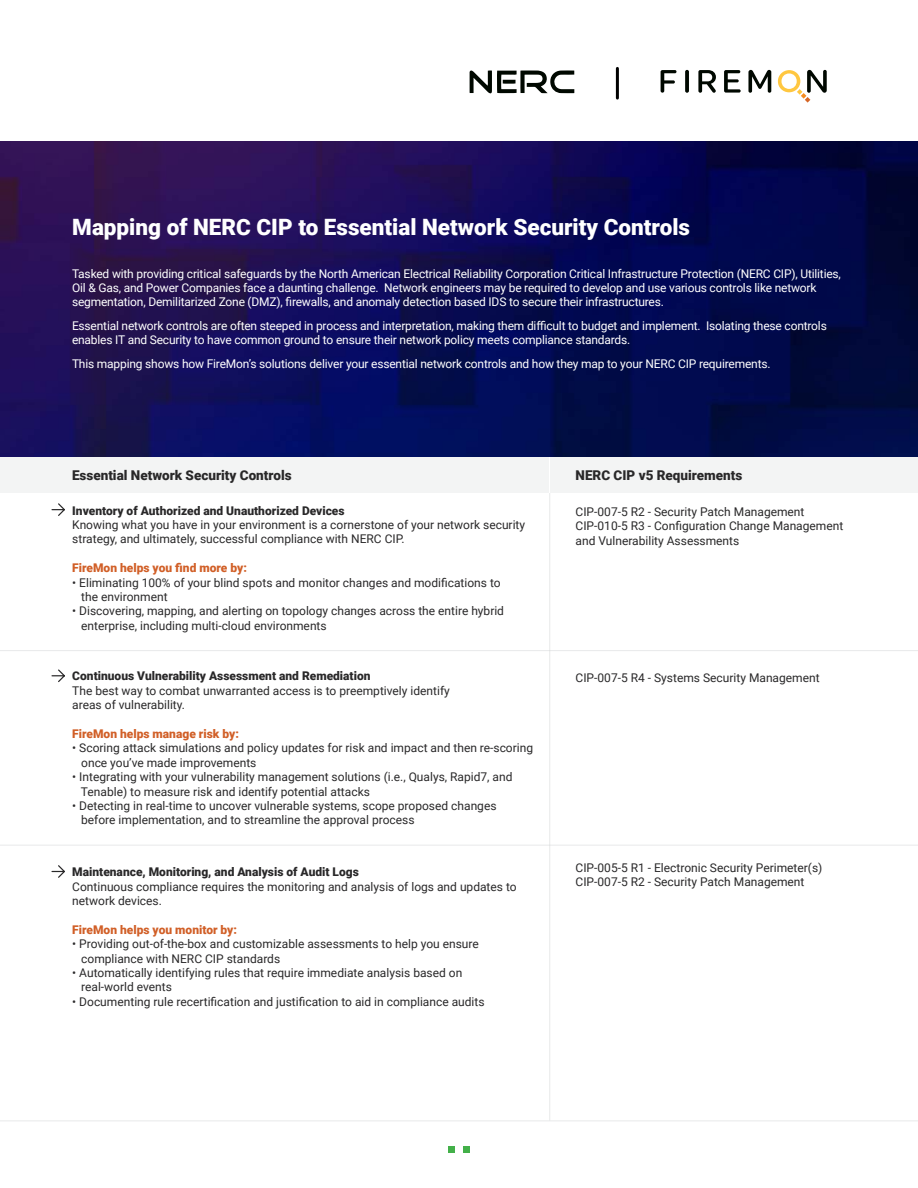
<style>
.page{position:relative;width:918px;height:1188px;background:#fff}
.page>*{position:absolute;margin:0;border:0;box-sizing:border-box;transform-origin:0 0}
.t1{font:900 22.5px "Roboto";color:#fff}
.t2{font:900 13.5px "Roboto";color:#292829}
.t3{font:12px/14.4px "Roboto";color:#292829}
.t4{font:12px/14.4px "Roboto";letter-spacing:-.015em;color:#fff}
.t5{font:900 12px "Roboto";color:#292829}
.t6{font:900 12px "Roboto";color:#d15f27}
</style>
<div class="page">
<img style="left:0;top:141px;width:918px;height:316px">
<div style="left:448px;top:1146px;width:7px;height:7px;background:#43b049"></div>
<div style="left:463px;top:1146px;width:7px;height:7px;background:#43b049"></div>
<div style="left:0;top:457px;width:549px;height:36px;background:#f3f4f4"></div>
<div style="left:550px;top:457px;width:368px;height:36px;background:#f3f4f4"></div>
<hr style="left:549px;top:493px;width:1px;height:628px;background:#d1d3d4">
<hr style="left:0;top:650px;width:918px;height:1px;background:#d1d3d4">
<hr style="left:0;top:845px;width:918px;height:1px;background:#d1d3d4">
<hr style="left:0;top:1120px;width:918px;height:1px;background:#d1d3d4">
<svg style="left:470px;top:70px;width:104px;height:24px"></svg>
<hr style="left:616px;top:68px;width:3px;height:30px;background:#000">
<svg style="left:661px;top:70px;width:15px;height:23px"></svg>
<svg style="left:685px;top:70px;width:4px;height:23px"></svg>
<svg style="left:698px;top:70px;width:18px;height:23px"></svg>
<svg style="left:724px;top:70px;width:17px;height:23px"></svg>
<svg style="left:748px;top:70px;width:23px;height:23px"></svg>
<svg style="left:778px;top:70px;width:49px;height:33px"></svg>
<svg style="left:51px;top:503px;width:14px;height:13px"></svg>
<svg style="left:51px;top:669px;width:14px;height:14px"></svg>
<svg style="left:51px;top:865px;width:14px;height:13px"></svg>
<h1 class="t1" style="left:72px;top:211px;width:619px">Mapping of NERC CIP to Essential Network Security Controls</h1>
<p class="t4" style="left:72px;top:266px;width:770px">Tasked with providing critical safeguards by the North American Electrical Reliability Corporation Critical Infrastructure Protection (NERC CIP), Utilities,<br>Oil &amp; Gas, and Power Companies face a daunting challenge. Network engineers may be required to develop and use various controls like network segmentation, Demilitarized Zone (DMZ), firewalls, and anomaly detection based IDS to secure their infrastructures.</p>
<p class="t4" style="left:72px;top:318px;width:756px">Essential network controls are often steeped in process and interpretation, making them difficult to budget and implement. Isolating these controls enables IT and Security to have common ground to ensure their network policy meets compliance standards.</p>
<p class="t4" style="left:72px;top:356px;width:700px">This mapping shows how FireMon’s solutions deliver your essential network controls and how they map to your NERC CIP requirements.</p>
<p class="t2" style="left:72px;top:466px;width:221px">Essential Network Security Controls</p>
<p class="t2" style="left:576px;top:466px;width:168px">NERC CIP v5 Requirements</p>
<p class="t5" style="left:72px;top:502px;width:274px">Inventory of Authorized and Unauthorized Devices</p>
<p class="t3" style="left:72px;top:517px;width:454px">Knowing what you have in your environment is a cornerstone of your network security strategy, and ultimately, successful compliance with NERC CIP.</p>
<p class="t6" style="left:72px;top:560px;width:176px">FireMon helps you find more by:</p>
<p class="t3" style="left:81px;top:575px;width:421px;text-indent:-9px">• Eliminating 100% of your blind spots and monitor changes and modifications to the environment</p>
<p class="t3" style="left:81px;top:603px;width:424px;text-indent:-9px">• Discovering, mapping, and alerting on topology changes across the entire hybrid enterprise, including multi-cloud environments</p>
<p class="t5" style="left:72px;top:668px;width:300px">Continuous Vulnerability Assessment and Remediation</p>
<p class="t3" style="left:72px;top:683px;width:379px">The best way to combat unwarranted access is to preemptively identify areas of vulnerability.</p>
<p class="t6" style="left:72px;top:725px;width:168px">FireMon helps manage risk by:</p>
<p class="t3" style="left:81px;top:741px;width:453px;text-indent:-9px">• Scoring attack simulations and policy updates for risk and impact and then re-scoring once you’ve made improvements</p>
<p class="t3" style="left:81px;top:769px;width:433px;text-indent:-9px">• Integrating with your vulnerability management solutions (i.e., Qualys, Rapid7, and<br>Tenable) to measure risk and identify potential attacks</p>
<p class="t3" style="left:81px;top:798px;width:417px;text-indent:-9px">• Detecting in real-time to uncover vulnerable systems, scope proposed changes before implementation, and to streamline the approval process</p>
<p class="t5" style="left:72px;top:863px;width:288px">Maintenance, Monitoring, and Analysis of Audit Logs</p>
<p class="t3" style="left:72px;top:879px;width:446px">Continuous compliance requires the monitoring and analysis of logs and updates to network devices.</p>
<p class="t6" style="left:72px;top:921px;width:166px">FireMon helps you monitor by:</p>
<p class="t3" style="left:81px;top:936px;width:399px;text-indent:-9px">• Providing out-of-the-box and customizable assessments to help you ensure compliance with NERC CIP standards</p>
<p class="t3" style="left:81px;top:965px;width:383px;text-indent:-9px">• Automatically identifying rules that require immediate analysis based on real-world events</p>
<p class="t3" style="left:72px;top:994px;width:414px">• Documenting rule recertification and justification to aid in compliance audits</p>
<p class="t3" style="left:576px;top:504px;width:269px">CIP-007-5 R2 - Security Patch Management<br>CIP-010-5 R3 - Configuration Change Management and Vulnerability Assessments</p>
<p class="t3" style="left:576px;top:670px;width:246px">CIP-007-5 R4 ‐ Systems Security Management</p>
<p class="t3" style="left:576px;top:860px;width:248px">CIP-005-5 R1 ‐ Electronic Security Perimeter(s)<br>CIP-007-5 R2 - Security Patch Management</p>
</div>
